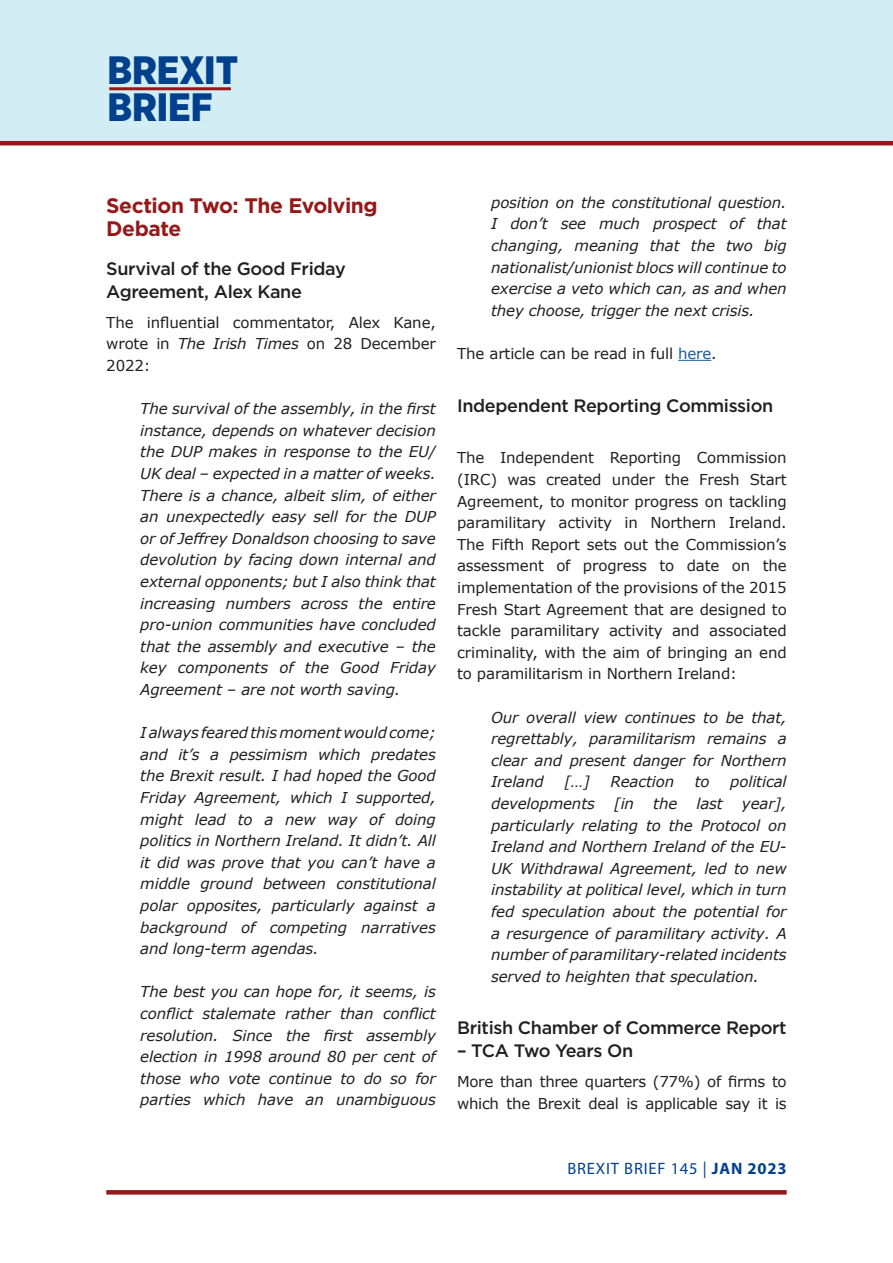
<style>
.page{position:relative;width:893px;height:1263px;background:#fff}
.page>*{position:absolute;margin:0;border:0;box-sizing:border-box;transform-origin:0 0}
.t1{font:900 39.6px/37.5px "Gotham Narrow";color:#00408d}
.t2{font:700 21px/22.5px "Gotham";letter-spacing:-.02em;color:#971819}
.t3{font:500 18px/22.5px "Gotham";letter-spacing:-.02em;color:#231f20}
.t4{font:16.5px "Myriad Pro";letter-spacing:.05em;color:#00408d}
.t5{font:italic 15px/21.6px "Verdana";letter-spacing:-.01em;color:#231f20;text-align:justify}
.t6{font:15px/21.6px "Verdana";letter-spacing:-.01em;color:#231f20;text-align:justify}
.s1{font-style:italic}
.s2{color:#175d9e}
.s3{font-weight:700}
</style>
<div class="page">
<div style="left:0;top:0;width:893px;height:142px;background:#d2edf3"></div>
<hr style="left:0;top:141px;width:893px;height:4px;background:#971819">
<hr style="left:109px;top:87px;width:122px;height:3px;background:#971819">
<svg style="left:106px;top:1190px;width:681px;height:4px;background:#991d1e"></svg>
<hr style="left:678px;top:360px;width:33px;height:1px;background:#175d9e">
<h1 class="t1" style="left:107px;top:51px;width:132px">BREXIT<br>BRIEF</h1>
<p class="t2" style="left:106px;top:194px;width:273px">Section Two: The Evolving<br>Debate</p>
<p class="t3" style="left:106px;top:257px;width:241px">Survival of the Good Friday<br>Agreement, Alex Kane</p>
<p class="t6" style="left:106px;top:311px;width:331px">The influential commentator, Alex Kane, wrote in <span class="s1">The Irish Times</span> on 28 December 2022:</p>
<p class="t5" style="left:140px;top:398px;width:297px">The survival of the assembly, in the first instance, depends on whatever decision the DUP makes in response to the EU/ UK deal – expected in a matter of weeks.<br>There is a chance, albeit slim, of either an unexpectedly easy sell for the DUP or of Jeffrey Donaldson choosing to save devolution by facing down internal and external opponents; but I also think that increasing numbers across the entire pro-union communities have concluded that the assembly and executive – the key components of the Good Friday Agreement – are not worth saving.</p>
<p class="t5" style="left:140px;top:722px;width:297px">I always feared this moment would come; and it’s a pessimism which predates the Brexit result. I had hoped the Good Friday Agreement, which I supported, might lead to a new way of doing politics in Northern Ireland. It didn’t. All it did was prove that you can’t have a middle ground between constitutional polar opposites, particularly against a background of competing narratives and long-term agendas.</p>
<p class="t5" style="left:140px;top:981px;width:297px">The best you can hope for, it seems, is conflict stalemate rather than conflict resolution. Since the first assembly election in 1998 around 80 per cent of those who vote continue to do so for parties which have an unambiguous</p>
<p class="t5" style="left:491px;top:191px;width:297px">position on the constitutional question.<br>I don’t see much prospect of that changing, meaning that the two big nationalist/unionist blocs will continue to exercise a veto which can, as and when they choose, trigger the next crisis.</p>
<p class="t6" style="left:457px;top:343px;width:261px">The article can be read in full <span class="s2">here</span>.</p>
<p class="t3" style="left:457px;top:394px;width:318px">Independent Reporting Commission</p>
<p class="t6" style="left:457px;top:447px;width:331px">The Independent Reporting Commission (IRC) was created under the Fresh Start Agreement, to monitor progress on tackling paramilitary activity in Northern Ireland.<br>The Fifth Report sets out the Commission’s assessment of progress to date on the implementation of the provisions of the 2015<br>Fresh Start Agreement that are designed to tackle paramilitary activity and associated criminality, with the aim of bringing an end to paramilitarism in Northern Ireland:</p>
<p class="t5" style="left:491px;top:706px;width:297px">Our overall view continues to be that, regrettably, paramilitarism remains a clear and present danger for Northern Ireland</p>
<p class="t5" style="left:564px;top:771px;width:27px">[…]</p>
<p class="t5" style="left:610px;top:771px;width:65px">Reaction</p>
<p class="t5" style="left:695px;top:771px;width:16px">to</p>
<p class="t5" style="left:730px;top:771px;width:58px">political</p>
<p class="t5" style="left:491px;top:792px;width:105px">developments</p>
<p class="t5" style="left:614px;top:792px;width:22px">[in</p>
<p class="t5" style="left:653px;top:792px;width:26px">the</p>
<p class="t5" style="left:696px;top:792px;width:28px">last</p>
<p class="t5" style="left:491px;top:792px;width:297px;text-indent:251px">year], particularly relating to the Protocol on Ireland and Northern Ireland of the EU-UK Withdrawal Agreement, led to new instability at political level, which in turn fed speculation about the potential for a resurgence of paramilitary activity. A number of paramilitary-related incidents served to heighten that speculation.</p>
<p class="t3" style="left:457px;top:1016px;width:331px">British Chamber of Commerce Report</p>
<p class="t3" style="left:457px;top:1039px;width:178px">– TCA Two Years On</p>
<p class="t6" style="left:457px;top:1070px;width:331px">More than three quarters (77%) of firms to which the Brexit deal is applicable say it is</p>
<p class="t4" style="left:567px;top:1158px;width:221px">BREXIT BRIEF 145 | <span class="s3">JAN 2023</span></p>
</div>
